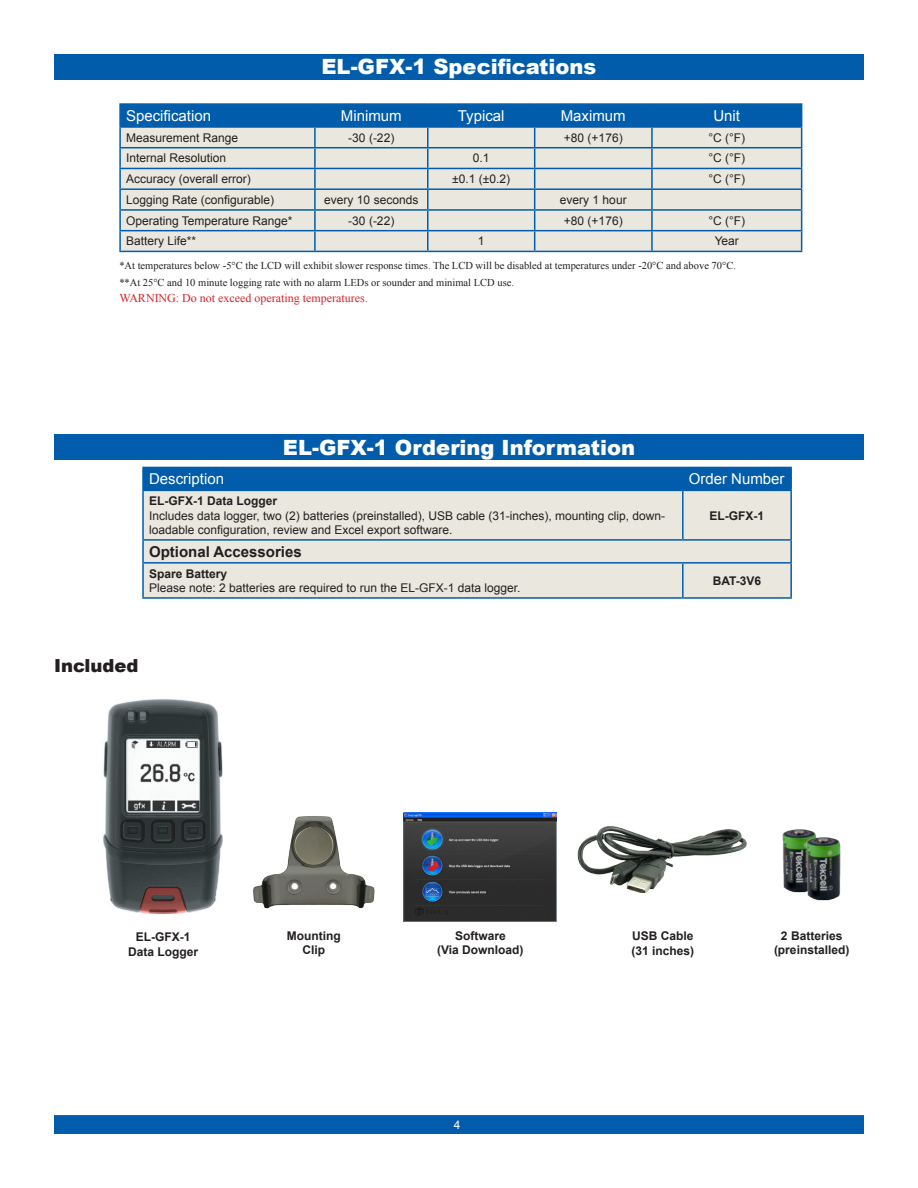
<style>
.page{position:relative;width:918px;height:1188px;background:#fff}
.page>*{position:absolute;margin:0;border:0;box-sizing:border-box;transform-origin:0 0}
.t1{font:900 21px "Arial";color:#fff}
.t2{font:900 18px "Arial";color:#231f20}
.t3{font:15px "Arial";color:#fff}
.t4{font:700 15px "Arial";color:#231f20}
.t5{font:12px/14.4px "Arial";color:#231f20}
.t6{font:700 12px/14.4px "Arial";color:#231f20;text-align:center}
.t7{font:12px "Times New Roman";color:#d1232a}
.t8{font:12px "Arial";color:#fff}
.t9{font:10.5px/16.5px "Times New Roman";color:#231f20}
</style>
<div class="page">
<div style="left:54px;top:54px;width:810px;height:26px;background:#015dab"></div>
<div style="left:55px;top:1116px;width:808px;height:17px;background:#015dab"></div>
<div style="left:54px;top:1115px;width:810px;height:19px;border:2px solid #015dab"></div>
<hr style="left:119px;top:251px;width:196px;height:1px;background:#015dab">
<hr style="left:315px;top:251px;width:113px;height:1px;background:#015dab">
<hr style="left:428px;top:251px;width:107px;height:1px;background:#015dab">
<hr style="left:535px;top:251px;width:117px;height:1px;background:#015dab">
<hr style="left:652px;top:251px;width:150px;height:1px;background:#015dab">
<hr style="left:119px;top:103px;width:196px;height:2px;background:#015dab">
<hr style="left:315px;top:103px;width:113px;height:2px;background:#015dab">
<hr style="left:428px;top:103px;width:107px;height:2px;background:#015dab">
<hr style="left:535px;top:103px;width:117px;height:2px;background:#015dab">
<hr style="left:652px;top:103px;width:150px;height:2px;background:#015dab">
<svg style="left:119px;top:104px;width:683px;height:147px;background:#b5c7d3"></svg>
<div style="left:144px;top:468px;width:646px;height:22px;background:#015dab"></div>
<div style="left:144px;top:491px;width:646px;height:106px;background:#eae7df"></div>
<hr style="left:142px;top:467px;width:541px;height:1px;background:#015dab">
<hr style="left:142px;top:468px;width:2px;height:22px;background:#015dab">
<hr style="left:683px;top:467px;width:109px;height:1px;background:#015dab">
<hr style="left:682px;top:468px;width:2px;height:22px;background:#015dab">
<hr style="left:790px;top:468px;width:2px;height:22px;background:#015dab">
<hr style="left:142px;top:490px;width:541px;height:1px;background:#015dab">
<hr style="left:142px;top:491px;width:2px;height:48px;background:#015dab">
<hr style="left:683px;top:490px;width:109px;height:1px;background:#015dab">
<hr style="left:682px;top:491px;width:2px;height:48px;background:#015dab">
<hr style="left:790px;top:491px;width:2px;height:48px;background:#015dab">
<hr style="left:142px;top:539px;width:541px;height:2px;background:#015dab">
<hr style="left:142px;top:541px;width:2px;height:21px;background:#015dab">
<hr style="left:683px;top:539px;width:109px;height:2px;background:#015dab">
<hr style="left:790px;top:541px;width:2px;height:21px;background:#015dab">
<hr style="left:142px;top:562px;width:541px;height:2px;background:#015dab">
<hr style="left:142px;top:564px;width:2px;height:33px;background:#015dab">
<hr style="left:683px;top:562px;width:109px;height:2px;background:#015dab">
<hr style="left:682px;top:564px;width:2px;height:33px;background:#015dab">
<hr style="left:790px;top:564px;width:2px;height:33px;background:#015dab">
<hr style="left:142px;top:597px;width:541px;height:2px;background:#015dab">
<hr style="left:683px;top:597px;width:109px;height:2px;background:#015dab">
<div style="left:54px;top:434px;width:810px;height:26px;background:#015dab"></div>
<img style="left:577px;top:826px;width:170px;height:66px">
<img style="left:783px;top:830px;width:34px;height:62px">
<img style="left:807px;top:837px;width:33px;height:63px">
<img style="left:103px;top:699px;width:120px;height:215px">
<img style="left:404px;top:812px;width:153px;height:110px">
<img style="left:253px;top:816px;width:122px;height:93px">
<h1 class="t1" style="left:322px;top:52px;width:276px">EL-GFX-1 Specifications</h1>
<p class="t3" style="left:126px;top:106px;width:87px">Specification</p>
<p class="t3" style="left:341px;top:106px;width:62px">Minimum</p>
<p class="t3" style="left:458px;top:106px;width:48px">Typical</p>
<p class="t3" style="left:561px;top:106px;width:66px">Maximum</p>
<p class="t3" style="left:713px;top:106px;width:28px">Unit</p>
<p class="t5" style="left:126px;top:130px;width:114px">Measurement Range</p>
<p class="t5" style="left:348px;top:130px;width:48px">-30 (-22)</p>
<p class="t5" style="left:564px;top:130px;width:60px">+80 (+176)</p>
<p class="t5" style="left:708px;top:130px;width:38px">°C (°F)</p>
<p class="t5" style="left:126px;top:151px;width:102px">Internal Resolution</p>
<p class="t5" style="left:473px;top:151px;width:18px">0.1</p>
<p class="t5" style="left:708px;top:151px;width:38px">°C (°F)</p>
<p class="t5" style="left:126px;top:172px;width:126px">Accuracy (overall error)</p>
<p class="t5" style="left:452px;top:172px;width:59px">±0.1 (±0.2)</p>
<p class="t5" style="left:708px;top:172px;width:38px">°C (°F)</p>
<p class="t5" style="left:126px;top:193px;width:150px">Logging Rate (configurable)</p>
<p class="t5" style="left:324px;top:193px;width:96px">every 10 seconds</p>
<p class="t5" style="left:560px;top:193px;width:68px">every 1 hour</p>
<p class="t5" style="left:126px;top:213px;width:168px">Operating Temperature Range*</p>
<p class="t5" style="left:348px;top:213px;width:48px">-30 (-22)</p>
<p class="t5" style="left:564px;top:213px;width:60px">+80 (+176)</p>
<p class="t5" style="left:708px;top:213px;width:38px">°C (°F)</p>
<p class="t5" style="left:126px;top:234px;width:72px">Battery Life**</p>
<p class="t5" style="left:478px;top:234px;width:8px">1</p>
<p class="t5" style="left:715px;top:234px;width:26px">Year</p>
<p class="t9" style="left:119px;top:257px;width:618px">*At temperatures below -5°C the LCD will exhibit slower response times. The LCD will be disabled at temperatures under -20°C and above 70°C. **At 25°C and 10 minute logging rate with no alarm LEDs or sounder and minimal LCD use.</p>
<p class="t7" style="left:119px;top:290px;width:250px">WARNING: Do not exceed operating temperatures.</p>
<h1 class="t1" style="left:283px;top:432px;width:354px">EL-GFX-1 Ordering Information</h1>
<p class="t3" style="left:149px;top:469px;width:77px">Description</p>
<p class="t3" style="left:689px;top:469px;width:97px">Order Number</p>
<p class="t6" style="left:149px;top:494px;width:130px">EL-GFX-1 Data Logger</p>
<p class="t5" style="left:149px;top:508px;width:518px">Includes data logger, two (2) batteries (preinstalled), USB cable (31-inches), mounting clip, down&shy;loadable configuration, review and Excel export software.</p>
<p class="t6" style="left:710px;top:509px;width:56px">EL-GFX-1</p>
<p class="t4" style="left:149px;top:542px;width:154px">Optional Accessories</p>
<p class="t6" style="left:149px;top:567px;width:80px">Spare Battery</p>
<p class="t5" style="left:149px;top:581px;width:373px">Please note: 2 batteries are required to run the EL-GFX-1 data logger.</p>
<p class="t6" style="left:713px;top:574px;width:50px">BAT-3V6</p>
<h2 class="t2" style="left:54px;top:652px;width:86px">Included</h2>
<p class="t6" style="left:437px;top:929px;width:88px">Software<br>(Via Download)</p>
<p class="t6" style="left:287px;top:929px;width:55px">Mounting<br>Clip</p>
<p class="t6" style="left:774px;top:929px;width:77px">2 Batteries (preinstalled)</p>
<p class="t6" style="left:128px;top:930px;width:72px">EL-GFX-1<br>Data Logger</p>
<p class="t6" style="left:631px;top:929px;width:64px;text-align:left">USB Cable (31 inches)</p>
<p class="t8" style="left:454px;top:1117px;width:8px">4</p>
</div>
